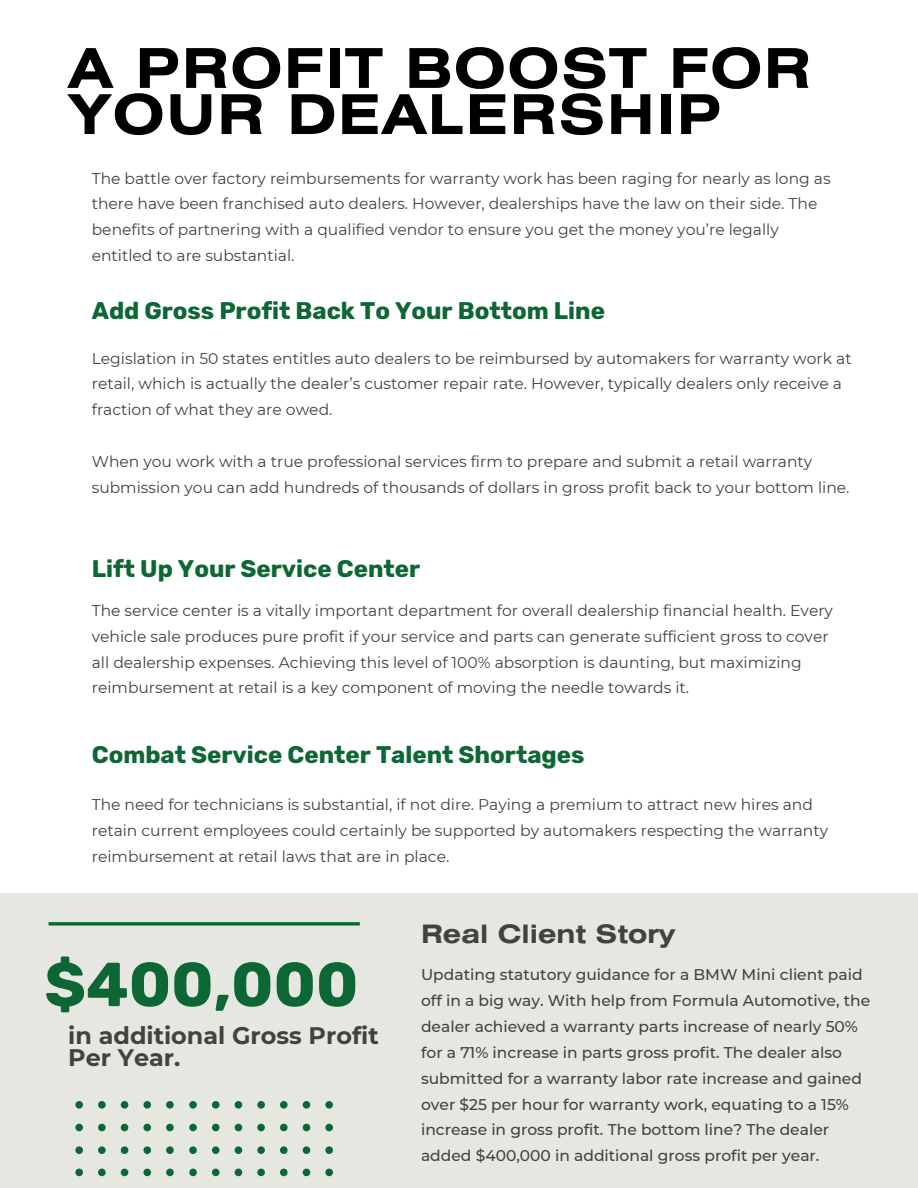
<style>
.page{position:relative;width:918px;height:1188px;background:#fff}
.page>*{position:absolute;margin:0;border:0;box-sizing:border-box;transform-origin:0 0}
.t1{font:700 62.1px "Rubik";color:#0d6735}
.t2{font:700 54.75px/46.2px "Helios Ext";letter-spacing:.025em;color:#000}
.t3{font:700 25.35px "Helios Ext";color:#3f4440}
.t4{font:700 24px "Rubik";color:#0d6735}
.t5{font:700 23.85px/22.5px "Montserrat";color:#3f4440}
.t6{font:15.45px/25.8px "Montserrat";color:#3f4440}
.t7{font:500 15.45px/25.8px "Montserrat";color:#3f4440}
</style>
<div class="page">
<div style="left:0;top:893px;width:918px;height:295px;background:#e6e7e1"></div>
<svg style="left:49px;top:922px;width:311px;height:4px"></svg>
<svg style="left:75px;top:1101px;width:258px;height:76px"></svg>
<h2 class="t2" style="left:68px;top:50px;width:744px">A PROFIT BOOST FOR<br>YOUR DEALERSHIP</h2>
<p class="t6" style="left:92px;top:165px;width:740px">The battle over factory reimbursements for warranty work has been raging for nearly as long as there have been franchised auto dealers. However, dealerships have the law on their side. The benefits of partnering with a qualified vendor to ensure you get the money you’re legally entitled to are substantial.</p>
<h3 class="t4" style="left:92px;top:297px;width:515px">Add Gross Profit Back To Your Bottom Line</h3>
<p class="t6" style="left:92px;top:345px;width:761px">Legislation in 50 states entitles auto dealers to be reimbursed by automakers for warranty work at retail, which is actually the dealer’s customer repair rate. However, typically dealers only receive a fraction of what they are owed.</p>
<p class="t6" style="left:92px;top:449px;width:759px">When you work with a true professional services firm to prepare and submit a retail warranty submission you can add hundreds of thousands of dollars in gross profit back to your bottom line.</p>
<h3 class="t4" style="left:92px;top:555px;width:330px">Lift Up Your Service Center</h3>
<p class="t6" style="left:92px;top:597px;width:743px">The service center is a vitally important department for overall dealership financial health. Every vehicle sale produces pure profit if your service and parts can generate sufficient gross to cover all dealership expenses. Achieving this level of 100% absorption is daunting, but maximizing reimbursement at retail is a key component of moving the needle towards it.</p>
<h3 class="t4" style="left:92px;top:741px;width:494px">Combat Service Center Talent Shortages</h3>
<p class="t6" style="left:92px;top:792px;width:738px">The need for technicians is substantial, if not dire. Paying a premium to attract new hires and retain current employees could certainly be supported by automakers respecting the warranty reimbursement at retail laws that are in place.</p>
<h1 class="t1" style="left:44px;top:948px;width:316px">$400,000</h1>
<h3 class="t5" style="left:68px;top:1024px;width:312px">in additional Gross Profit<br>Per Year.</h3>
<h3 class="t3" style="left:421px;top:925px;width:256px">Real Client Story</h3>
<p class="t7" style="left:421px;top:962px;width:451px">Updating statutory guidance for a BMW Mini client paid off in a big way. With help from Formula Automotive, the dealer achieved a warranty parts increase of nearly 50% for a 71% increase in parts gross profit. The dealer also submitted for a warranty labor rate increase and gained over $25 per hour for warranty work, equating to a 15% increase in gross profit. The bottom line? The dealer added $400,000 in additional gross profit per year.</p>
</div>
